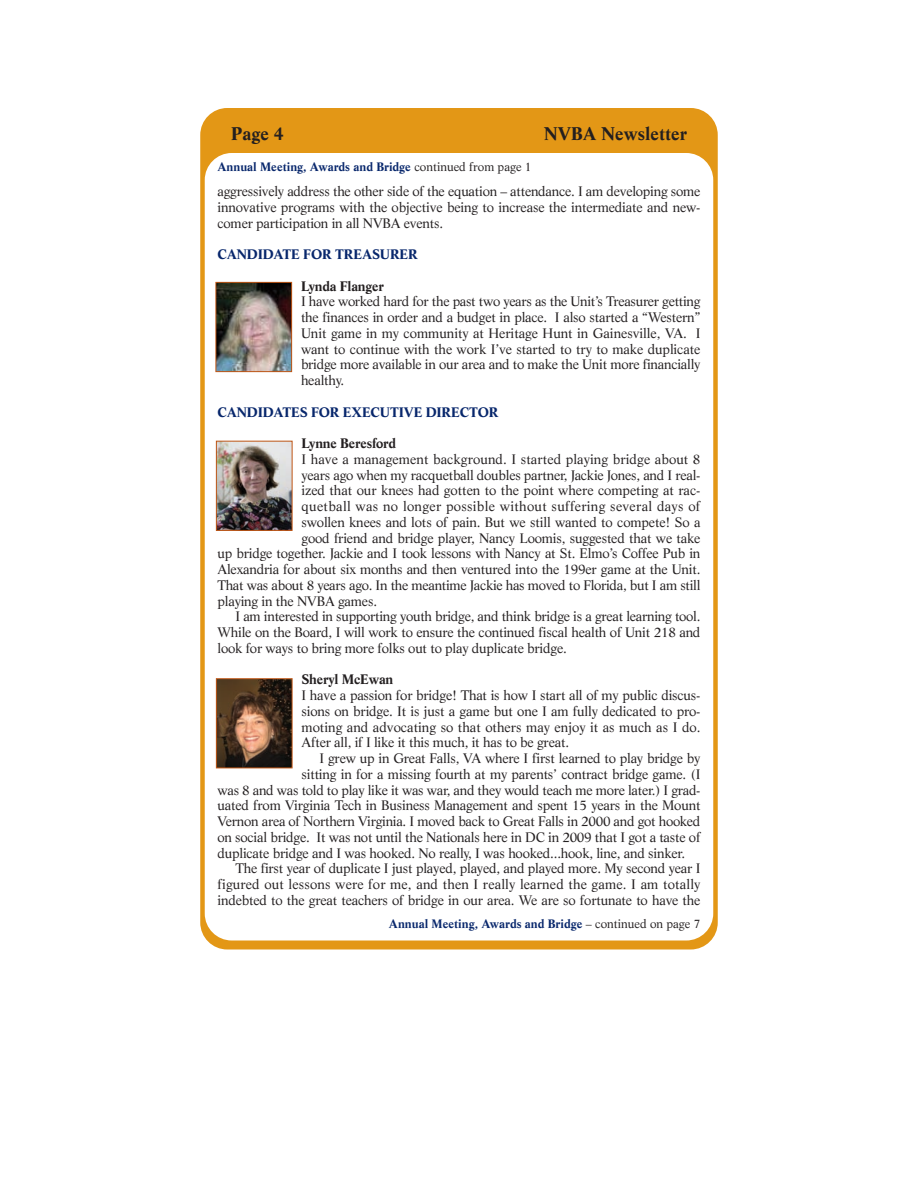
<style>
.page{position:relative;width:918px;height:1188px;background:#fff}
.page>*{position:absolute;margin:0;border:0;box-sizing:border-box;transform-origin:0 0}
.t1{font:700 18px "Life";color:#231f20}
.t2{font:13.5px/15.8px "Life";letter-spacing:-.015em;color:#231f20;text-align:justify}
.t3{font:13.5px "Life";letter-spacing:.01em;color:#231f20}
.t4{font:13.5px "Life";letter-spacing:.02em;color:#231f20}
.t5{font:13.5px "Life";letter-spacing:.005em;color:#231f20}
.t6{font:700 13.5px "Life";letter-spacing:-.015em;color:#08276c}
.t7{font:700 13.5px "Life";letter-spacing:-.015em;color:#231f20}
.t8{font:700 12px "Life";color:#08276c}
.s1{font-weight:400;color:#231f20}
</style>
<div class="page">
<div style="left:200px;top:108px;width:518px;height:842px;background:#e39716;border-radius:27px"></div>
<div style="left:205px;top:153px;width:508px;height:787px;background:#fff;border-radius:27px"></div>
<img style="left:218px;top:284px;width:72px;height:86px">
<div style="left:216px;top:282px;width:76px;height:90px;border:1px solid #be5616"></div>
<img style="left:218px;top:443px;width:72px;height:86px">
<div style="left:216px;top:441px;width:76px;height:90px;border:1px solid #be5616"></div>
<img style="left:218px;top:680px;width:72px;height:86px">
<div style="left:216px;top:678px;width:76px;height:90px;border:1px solid #be5616"></div>
<h1 class="t1" style="left:231px;top:126px;width:55px">Page 4</h1>
<h1 class="t1" style="left:544px;top:126px;width:144px">NVBA Newsletter</h1>
<p class="t8" style="left:218px;top:162px;width:316px">Annual Meeting, Awards and Bridge <span class="s1">continued from page 1</span></p>
<p class="t2" style="left:217px;top:185px;width:485px">aggressively address the other side of the equation – attendance. I am developing some innovative programs with the objective being to increase the intermediate and new&shy;comer participation in all NVBA events.</p>
<p class="t6" style="left:217px;top:249px;width:202px">CANDIDATE FOR TREASURER</p>
<p class="t7" style="left:301px;top:280px;width:84px">Lynda Flanger</p>
<p class="t2" style="left:301px;top:295px;width:401px">I have worked hard for the past two years as the Unit’s Treasurer getting the finances in order and a budget in place. I also started a “Western” Unit game in my community at Heritage Hunt in Gainesville, VA. I want to continue with the work I’ve started to try to make duplicate bridge more available in our area and to make the Unit more financially healthy.</p>
<p class="t6" style="left:217px;top:406px;width:283px">CANDIDATES FOR EXECUTIVE DIRECTOR</p>
<p class="t7" style="left:301px;top:438px;width:96px">Lynne Beresford</p>
<p class="t5" style="left:301px;top:454px;width:400px">I have a management background. I started playing bridge about 8</p>
<p class="t2" style="left:301px;top:468px;width:401px">years ago when my racquetball doubles partner, Jackie Jones, and I real-</p>
<p class="t2" style="left:301px;top:484px;width:400px">ized that our knees had gotten to the point where competing at rac-</p>
<p class="t4" style="left:301px;top:501px;width:400px">quetball was no longer possible without suffering several days of</p>
<p class="t2" style="left:301px;top:515px;width:401px">swollen knees and lots of pain. But we still wanted to compete! So a</p>
<p class="t2" style="left:301px;top:531px;width:401px">good friend and bridge player, Nancy Loomis, suggested that we take</p>
<p class="t2" style="left:217px;top:547px;width:485px">up bridge together. Jackie and I took lessons with Nancy at St. Elmo’s Coffee Pub in</p>
<p class="t2" style="left:217px;top:563px;width:485px">Alexandria for about six months and then ventured into the 199er game at the Unit.</p>
<p class="t2" style="left:217px;top:578px;width:484px">That was about 8 years ago. In the meantime Jackie has moved to Florida, but I am still</p>
<p class="t2" style="left:217px;top:594px;width:161px">playing in the NVBA games.</p>
<p class="t2" style="left:235px;top:610px;width:466px">I am interested in supporting youth bridge, and think bridge is a great learning tool.</p>
<p class="t2" style="left:217px;top:626px;width:484px">While on the Board, I will work to ensure the continued fiscal health of Unit 218 and</p>
<p class="t2" style="left:217px;top:641px;width:351px">look for ways to bring more folks out to play duplicate bridge.</p>
<p class="t7" style="left:301px;top:674px;width:93px">Sheryl McEwan</p>
<p class="t2" style="left:301px;top:689px;width:401px">I have a passion for bridge! That is how I start all of my public discus&shy;sions on bridge. It is just a game but one I am fully dedicated to pro&shy;moting and advocating so that others may enjoy it as much as I do.<br>After all, if I like it this much, it has to be great.</p>
<p class="t2" style="left:319px;top:752px;width:383px">I grew up in Great Falls, VA where I first learned to play bridge by</p>
<p class="t2" style="left:301px;top:767px;width:401px">sitting in for a missing fourth at my parents’ contract bridge game. (I</p>
<p class="t2" style="left:217px;top:783px;width:484px">was 8 and was told to play like it was war, and they would teach me more later.) I grad-</p>
<p class="t2" style="left:217px;top:799px;width:485px">uated from Virginia Tech in Business Management and spent 15 years in the Mount</p>
<p class="t2" style="left:218px;top:815px;width:484px">Vernon area of Northern Virginia. I moved back to Great Falls in 2000 and got hooked</p>
<p class="t2" style="left:217px;top:830px;width:485px">on social bridge. It was not until the Nationals here in DC in 2009 that I got a taste of</p>
<p class="t2" style="left:217px;top:846px;width:469px">duplicate bridge and I was hooked. No really, I was hooked...hook, line, and sinker.</p>
<p class="t2" style="left:235px;top:862px;width:467px">The first year of duplicate I just played, played, and played more. My second year I</p>
<p class="t3" style="left:217px;top:879px;width:485px">figured out lessons were for me, and then I really learned the game. I am totally</p>
<p class="t2" style="left:217px;top:893px;width:485px">indebted to the great teachers of bridge in our area. We are so fortunate to have the</p>
<p class="t8" style="left:389px;top:919px;width:313px">Annual Meeting, Awards and Bridge <span class="s1">– continued on page 7</span></p>
</div>
